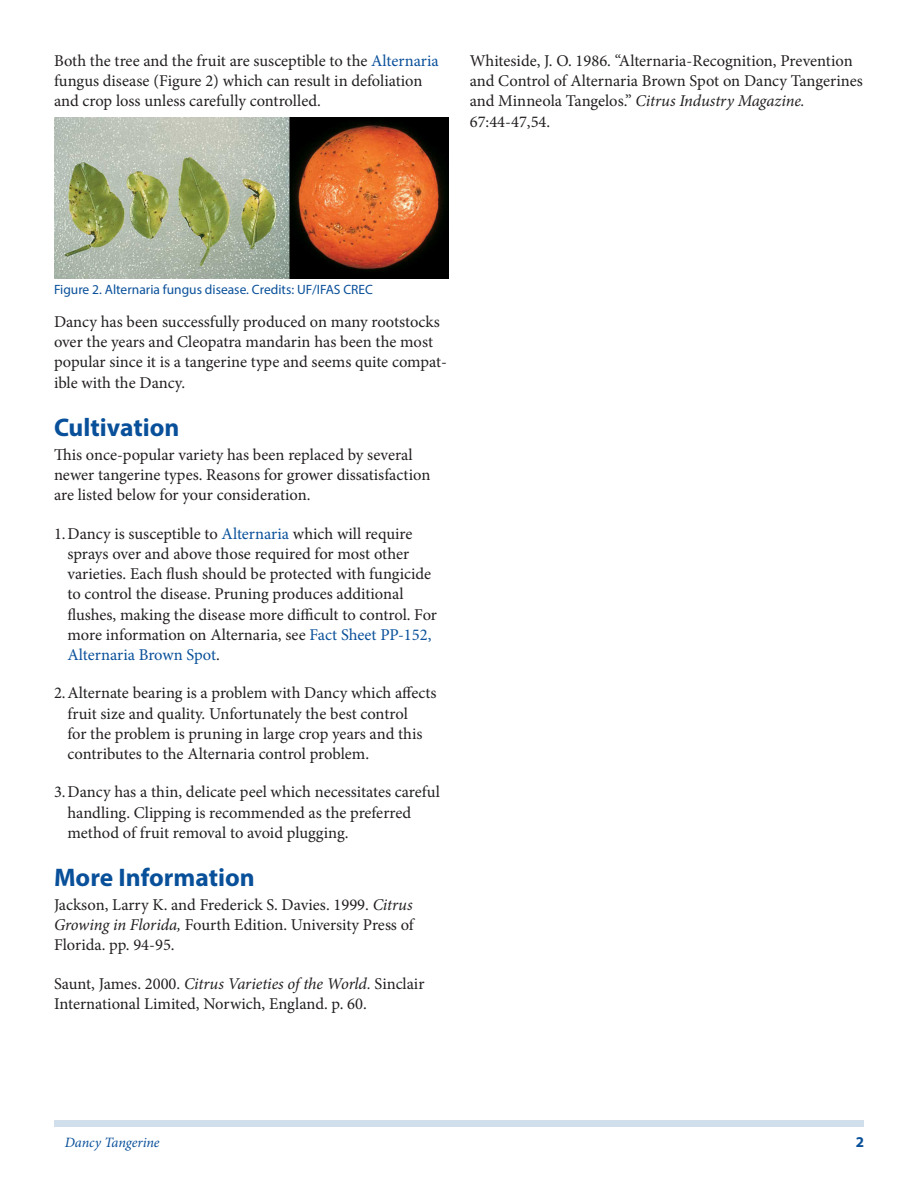
<style>
.page{position:relative;width:918px;height:1188px;background:#fff}
.page>*{position:absolute;margin:0;border:0;box-sizing:border-box;transform-origin:0 0}
.SectionHeading0{font:700 25.5px "Myriad Pro";color:#09509a}
.Paragraph{font:16.5px/20.2px "Minion Pro";color:#231f20}
.t1{font:700 15px "Myriad Pro";color:#09509a}
.RunningTitleItalics{font:italic 14.25px "Minion Pro";letter-spacing:-.005em;color:#09509a}
.FigureCaption{font:13.5px "Myriad Pro";color:#09509a}
.s1{color:#09509a}
.s2{font-style:italic}
</style>
<div class="page">
<div style="left:54px;top:1120px;width:810px;height:7px;background:#d0dfeb"></div>
<img style="left:54px;top:117px;width:394px;height:161px">
<p class="Paragraph" style="left:54px;top:51px;width:386px">Both the tree and the fruit are susceptible to the <span class="s1">Alternaria </span>fungus disease (Figure 2) which can result in defoliation and crop loss unless carefully controlled.</p>
<p class="Paragraph" style="left:470px;top:51px;width:394px">Whiteside, J. O. 1986. “Alternaria-Recognition, Prevention and Control of Alternaria Brown Spot on Dancy Tangerines and Minneola Tangelos.” <span class="s2">Citrus Industry Magazine.<br></span>67:44-47,54.</p>
<p class="FigureCaption" style="left:54px;top:281px;width:321px">Figure 2. Alternaria fungus disease. Credits: UF/IFAS CREC</p>
<p class="Paragraph" style="left:54px;top:312px;width:395px">Dancy has been successfully produced on many rootstocks over the years and Cleopatra mandarin has been the most popular since it is a tangerine type and seems quite compat&shy;ible with the Dancy.</p>
<p class="SectionHeading0" style="left:54px;top:411px;width:127px">Cultivation</p>
<p class="Paragraph" style="left:54px;top:445px;width:378px">This once-popular variety has been replaced by several newer tangerine types. Reasons for grower dissatisfaction are listed below for your consideration.</p>
<p class="Paragraph" style="left:68px;top:523px;width:371px;text-indent:-14px">1.Dancy is susceptible to <span class="s1">Alternaria</span> which will require sprays over and above those required for most other varieties. Each flush should be protected with fungicide to control the disease. Pruning produces additional flushes, making the disease more difficult to control. For more information on Alternaria, see <span class="s1">Fact Sheet PP-152, Alternaria Brown Spot</span>.</p>
<p class="Paragraph" style="left:68px;top:683px;width:371px;text-indent:-14px">2.Alternate bearing is a problem with Dancy which affects fruit size and quality. Unfortunately the best control<br>for the problem is pruning in large crop years and this contributes to the Alternaria control problem.</p>
<p class="Paragraph" style="left:68px;top:782px;width:374px;text-indent:-14px">3.Dancy has a thin, delicate peel which necessitates careful handling. Clipping is recommended as the preferred method of fruit removal to avoid plugging.</p>
<p class="SectionHeading0" style="left:54px;top:861px;width:202px">More Information</p>
<p class="Paragraph" style="left:54px;top:895px;width:361px;text-align:justify">Jackson, Larry K. and Frederick S. Davies. 1999. <span class="s2">Citrus Growing in Florida,</span> Fourth Edition. University Press of Florida. pp. 94-95.</p>
<p class="Paragraph" style="left:54px;top:973px;width:372px">Saunt, James. 2000. <span class="s2">Citrus Varieties of the World.</span> Sinclair<br>International Limited, Norwich, England. p. 60.</p>
<p class="RunningTitleItalics" style="left:65px;top:1133px;width:96px">Dancy Tangerine</p>
<p class="t1" style="left:856px;top:1133px;width:10px">2</p>
</div>
